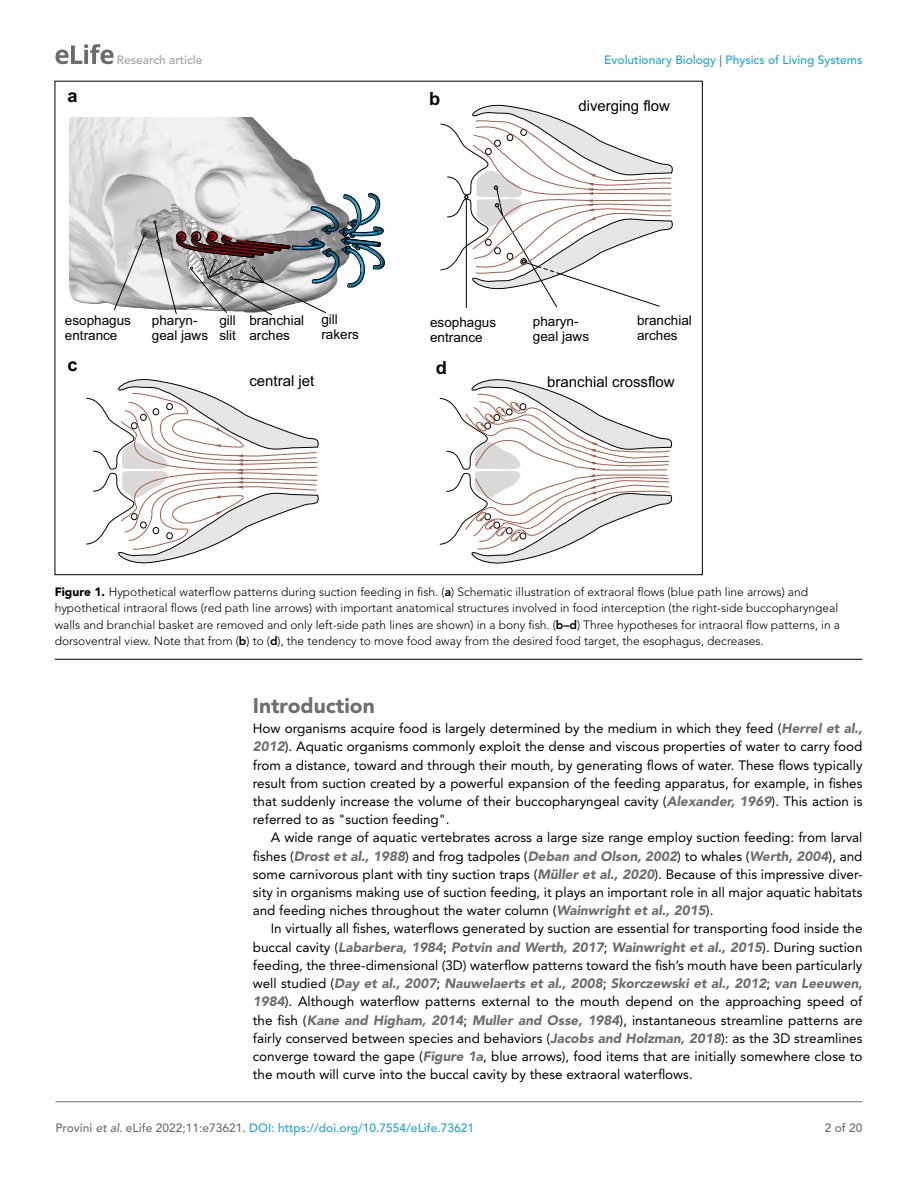
<style>
.page{position:relative;width:918px;height:1188px;background:#fff}
.page>*{position:absolute;margin:0;border:0;box-sizing:border-box;transform-origin:0 0}
.t1{font:900 21px "Avenir LT Std";color:#6e6e70}
.t2{font:700 18.15px "Arial";color:#000}
.t3{font:15px "Arial";color:#000}
.t4{font:13.5px/18.1px "Avenir LT Std";color:#000;text-align:justify}
.t5{font:13.5px/15.1px "Arial";color:#000}
.t6{font:300 12px/16.5px "Avenir LT Std";color:#000}
.t7{font:500 12px "Avenir LT Std";color:#1ea4d7}
.t8{font:500 12px "Avenir LT Std";color:#a3a09f}
.t9{font:500 12px "Avenir LT Std";color:#6e6e70}
.s1{color:#6e6e70}
.s2{font-weight:900}
.s3{font-weight:800}
.s4{font-weight:900;font-style:italic;color:#6e6e70}
.s5{font-style:italic;color:#6e6e70}
</style>
<div class="page">
<svg style="left:56px;top:44px;width:58px;height:20px"></svg>
<hr style="left:56px;top:1101px;width:806px;height:1px;background:#6e6e70">
<hr style="left:55px;top:659px;width:807px;height:1px;background:#000">
<svg style="left:86px;top:379px;width:233px;height:185px"></svg>
<svg style="left:439px;top:379px;width:234px;height:185px"></svg>
<img style="left:69px;top:118px;width:246px;height:192px">
<svg style="left:113px;top:232px;width:33px;height:78px"></svg>
<svg style="left:153px;top:179px;width:232px;height:137px"></svg>
<svg style="left:440px;top:104px;width:233px;height:204px"></svg>
<p class="t8" style="left:117px;top:53px;width:87px">Research article</p>
<p class="t7" style="left:604px;top:53px;width:260px">Evolutionary Biology <span class="s1">|</span> Physics of Living Systems</p>
<h2 class="t2" style="left:67px;top:82px;width:12px">a</h2>
<h2 class="t2" style="left:429px;top:86px;width:13px">b</h2>
<p class="t3" style="left:578px;top:95px;width:93px">diverging flow</p>
<p class="t5" style="left:65px;top:313px;width:68px">esophagus entrance</p>
<p class="t5" style="left:152px;top:313px;width:58px">pharyn&shy;geal jaws</p>
<p class="t5" style="left:321px;top:312px;width:39px">gill rakers</p>
<p class="t5" style="left:249px;top:313px;width:56px">branchial arches</p>
<p class="t5" style="left:219px;top:313px;width:18px">gill slit</p>
<p class="t5" style="left:430px;top:315px;width:68px">esophagus entrance</p>
<p class="t5" style="left:533px;top:313px;width:58px">pharyn&shy;geal jaws</p>
<p class="t5" style="left:637px;top:313px;width:56px">branchial arches</p>
<h2 class="t2" style="left:67px;top:352px;width:12px">c</h2>
<h2 class="t2" style="left:436px;top:355px;width:13px">d</h2>
<p class="t3" style="left:249px;top:371px;width:67px">central jet</p>
<p class="t3" style="left:547px;top:371px;width:129px">branchial crossflow</p>
<p class="t6" style="left:55px;top:584px;width:787px"><span class="s2">Figure 1.</span> Hypothetical waterflow patterns during suction feeding in fish. (<span class="s3">a</span>) Schematic illustration of extraoral flows (blue path line arrows) and hypothetical intraoral flows (red path line arrows) with important anatomical structures involved in food interception (the right-side buccopharyngeal walls and branchial basket are removed and only left-side path lines are shown) in a bony fish. (<span class="s3">b–d</span>) Three hypotheses for intraoral flow patterns, in a dorsoventral view. Note that from (<span class="s3">b</span>) to (<span class="s3">d</span>), the tendency to move food away from the desired food target, the esophagus, decreases.</p>
<h1 class="t1" style="left:253px;top:693px;width:124px">Introduction</h1>
<p class="t4" style="left:253px;top:720px;width:611px">How organisms acquire food is largely determined by the medium in which they feed (<span class="s4">Herrel et al., 2012</span>). Aquatic organisms commonly exploit the dense and viscous properties of water to carry food from a distance, toward and through their mouth, by generating flows of water. These flows typically result from suction created by a powerful expansion of the feeding apparatus, for example, in fishes that suddenly increase the volume of their buccopharyngeal cavity (<span class="s4">Alexander, 1969</span>). This action is referred to as "suction feeding".</p>
<p class="t4" style="left:253px;top:829px;width:611px;text-indent:18px">A wide range of aquatic vertebrates across a large size range employ suction feeding: from larval fishes (<span class="s4">Drost et al., 1988</span>) and frog tadpoles (<span class="s4">Deban and Olson, 2002</span>) to whales (<span class="s4">Werth, 2004</span>), and some carnivorous plant with tiny suction traps (<span class="s4">Müller et al., 2020</span>). Because of this impressive diver&shy;sity in organisms making use of suction feeding, it plays an important role in all major aquatic habitats and feeding niches throughout the water column (<span class="s4">Wainwright et al., 2015</span>).</p>
<p class="t4" style="left:253px;top:920px;width:611px;text-indent:18px">In virtually all fishes, waterflows generated by suction are essential for transporting food inside the buccal cavity (<span class="s4">Labarbera, 1984</span>; <span class="s4">Potvin and Werth, 2017</span>; <span class="s4">Wainwright et al., 2015</span>). During suction feeding, the three-dimensional (3D) waterflow patterns toward the fish’s mouth have been particularly well studied (<span class="s4">Day et al., 2007</span>; <span class="s4">Nauwelaerts et al., 2008</span>; <span class="s4">Skorczewski et al., 2012</span>; <span class="s4">van Leeuwen, 1984</span>). Although waterflow patterns external to the mouth depend on the approaching speed of the fish (<span class="s4">Kane and Higham, 2014</span>; <span class="s4">Muller and Osse, 1984</span>), instantaneous streamline patterns are fairly conserved between species and behaviors (<span class="s4">Jacobs and Holzman, 2018</span>): as the 3D streamlines converge toward the gape (<span class="s4">Figure 1a</span>, blue arrows), food items that are initially somewhere close to the mouth will curve into the buccal cavity by these extraoral waterflows.</p>
<p class="t7" style="left:56px;top:1121px;width:420px"><span class="s1">Provini</span> <span class="s5">et al</span><span class="s1">. eLife 2022;11:e73621.</span> DOI: https://doi.org/10.7554/eLife.73621</p>
<p class="t9" style="left:825px;top:1121px;width:39px">2 of 20</p>
</div>
